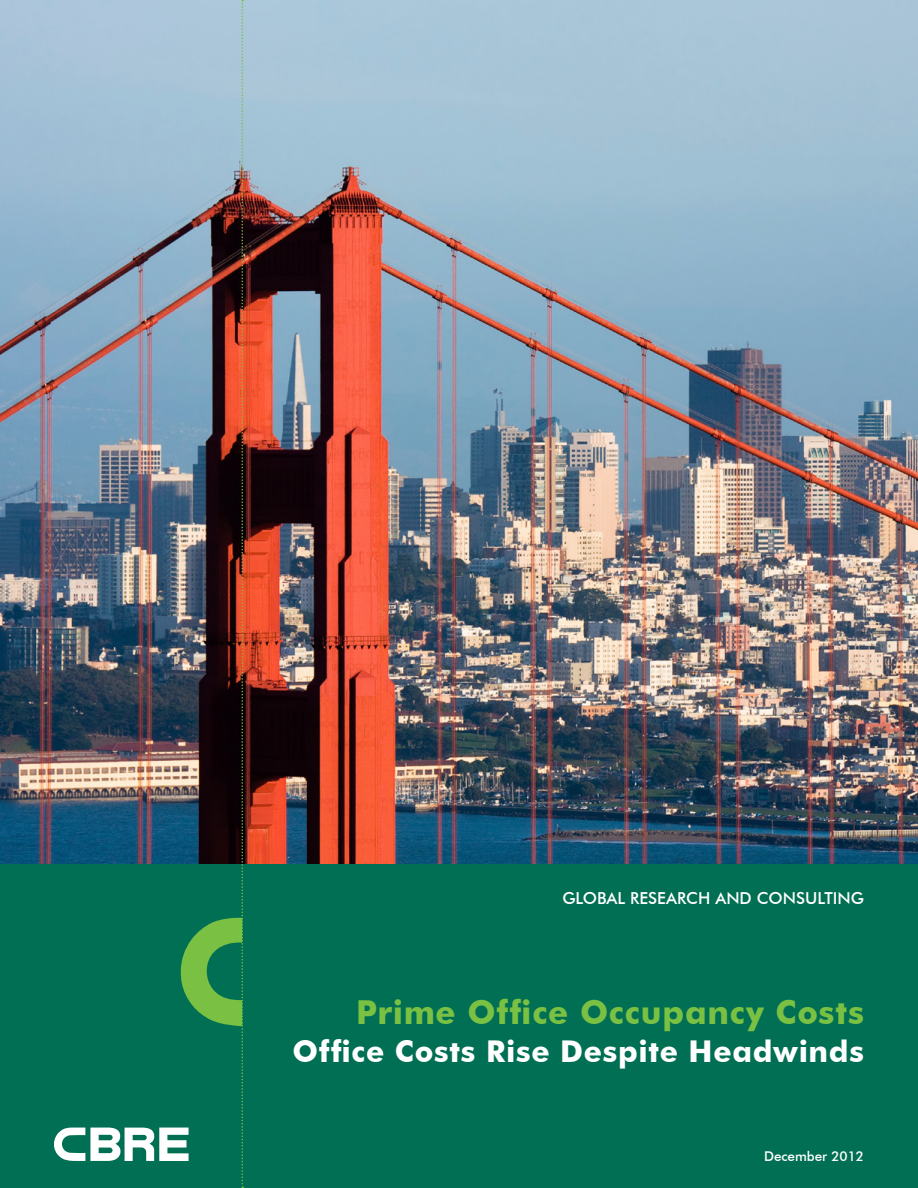
<style>
.page{position:relative;width:918px;height:1188px;background:#fff}
.page>*{position:absolute;margin:0;border:0;box-sizing:border-box;transform-origin:0 0}
.t1{font:700 33px "Futura BT";letter-spacing:.025em;color:#7ac143}
.t2{font:700 30px "Futura BT";letter-spacing:.025em;color:#fff}
.t3{font:500 16.5px "Futura BT";color:#fff}
.t4{font:500 13.5px "Futura BT";color:#fff}
</style>
<div class="page">
<img style="left:0;top:0;width:918px;height:864px">
<div style="left:0;top:864px;width:918px;height:324px;background:#006f53"></div>
<img style="left:54px;top:0;width:189px;height:1188px">
<p class="t3" style="left:562px;top:888px;width:303px">GLOBAL RESEARCH AND CONSULTING</p>
<p class="t1" style="left:356px;top:992px;width:509px">Prime Office Occupancy Costs</p>
<p class="t2" style="left:293px;top:1033px;width:573px">Office Costs Rise Despite Headwinds</p>
<p class="t4" style="left:764px;top:1148px;width:101px">December 2012</p>
</div>
